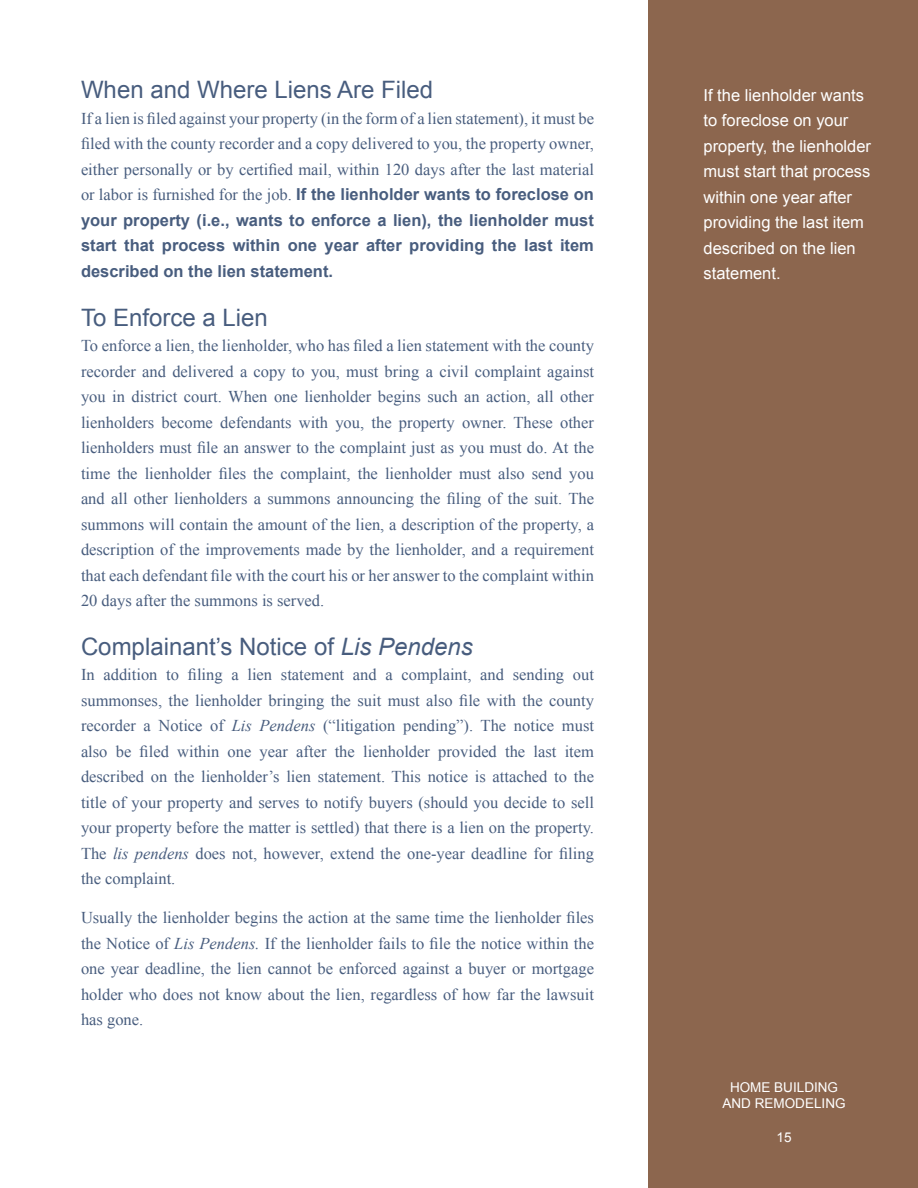
<style>
.page{position:relative;width:918px;height:1188px;background:#fff}
.page>*{position:absolute;margin:0;border:0;box-sizing:border-box;transform-origin:0 0}
.h3{font:24px "Arial";color:#485d7e}
.p_1{font:16.5px/25.5px "Times New Roman";color:#485d7e;text-align:justify}
.p{font:16.5px/25.5px "Times New Roman";color:#485d7e;text-align:justify}
.p_1-2{font:16.5px/25.5px "Arial";color:#fff}
.t1{font:13.5px/16.5px "Arial";color:#fff;text-align:center}
.s1{font-family:"Arial";font-weight:700}
.s2{font-style:italic}
</style>
<div class="page">
<div style="left:648px;top:0;width:270px;height:1188px;background:#8c664e"></div>
<p class="h3" style="left:81px;top:74px;width:354px">When and Where Liens Are Filed</p>
<p class="p_1" style="left:81px;top:105px;width:515px">If a lien is filed against your property (in the form of a lien statement), it must be filed with the county recorder and a copy delivered to you, the property owner, either personally or by certified mail, within 120 days after the last material or labor is furnished for the job. <span class="s1">If the lienholder wants to foreclose on your property (i.e., wants to enforce a lien), the lienholder must start that process within one year after providing the last item described on the lien statement.</span></p>
<p class="h3" style="left:81px;top:302px;width:188px">To Enforce a Lien</p>
<p class="p_1" style="left:81px;top:333px;width:515px">To enforce a lien, the lienholder, who has filed a lien statement with the county recorder and delivered a copy to you, must bring a civil complaint against you in district court. When one lienholder begins such an action, all other lienholders become defendants with you, the property owner. These other lienholders must file an answer to the complaint just as you must do. At the time the lienholder files the complaint, the lienholder must also send you and all other lienholders a summons announcing the filing of the suit. The summons will contain the amount of the lien, a description of the property, a description of the improvements made by the lienholder, and a requirement that each defendant file with the court his or her answer to the complaint within 20 days after the summons is served.</p>
<p class="h3" style="left:81px;top:631px;width:393px">Complainant’s Notice of <span class="s2">Lis Pendens</span></p>
<p class="p_1" style="left:81px;top:662px;width:515px">In addition to filing a lien statement and a complaint, and sending out summonses, the lienholder bringing the suit must also file with the county recorder a Notice of <span class="s2">Lis Pendens</span> (“litigation pending”). The notice must also be filed within one year after the lienholder provided the last item described on the lienholder’s lien statement. This notice is attached to the title of your property and serves to notify buyers (should you decide to sell your property before the matter is settled) that there is a lien on the property.<br>The <span class="s2">lis pendens</span> does not, however, extend the one-year deadline for filing the complaint.</p>
<p class="p" style="left:81px;top:905px;width:515px">Usually the lienholder begins the action at the same time the lienholder files the Notice of <span class="s2">Lis Pendens.</span> If the lienholder fails to file the notice within the one year deadline, the lien cannot be enforced against a buyer or mortgage holder who does not know about the lien, regardless of how far the lawsuit has gone.</p>
<p class="p_1-2" style="left:704px;top:82px;width:169px">If the lienholder wants to foreclose on your property, the lienholder must start that process within one year after providing the last item described on the lien statement.</p>
<p class="t1" style="left:723px;top:1079px;width:125px">HOME BUILDING<br>AND REMODELING</p>
<p class="t1" style="left:777px;top:1129px;width:17px">15</p>
</div>
